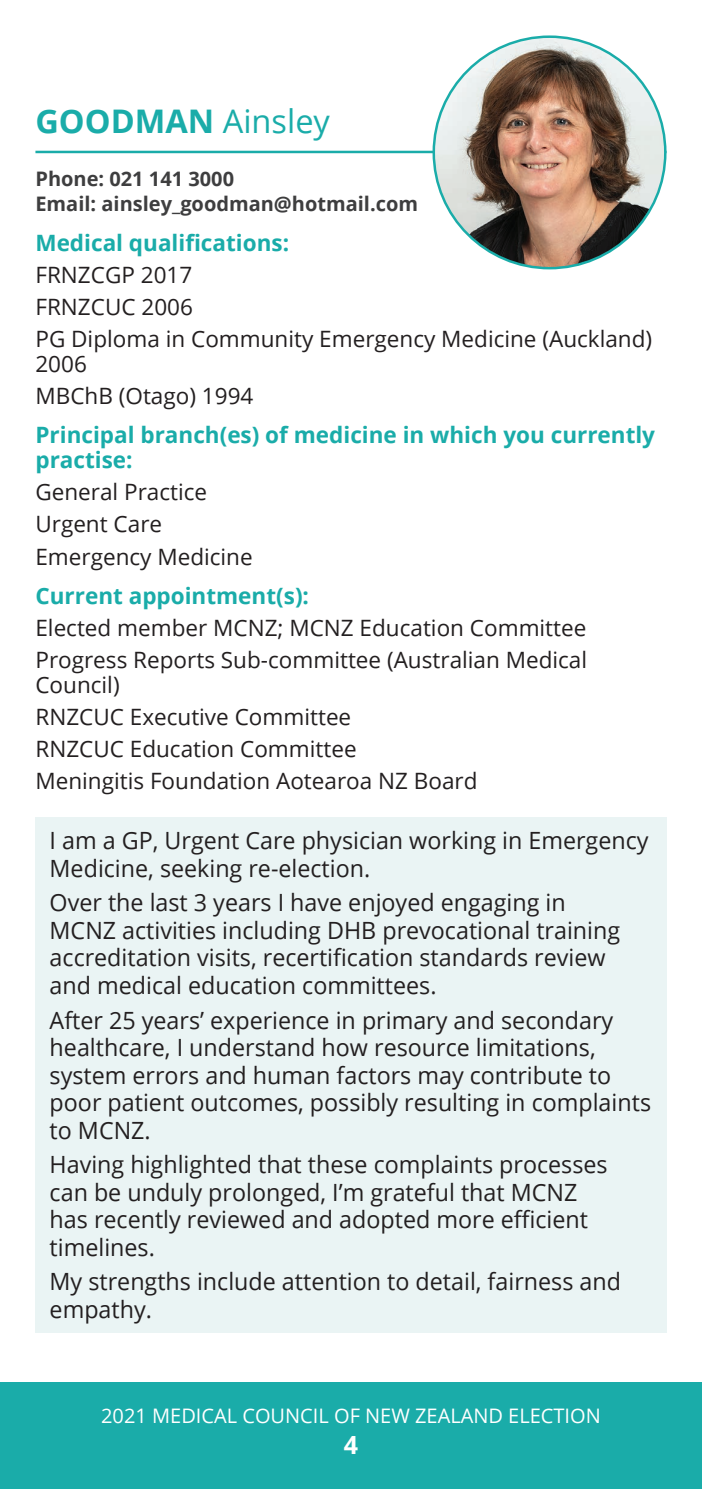
<style>
.page{position:relative;width:702px;height:1489px;background:#fff}
.page>*{position:absolute;margin:0;border:0;box-sizing:border-box;transform-origin:0 0}
.t1{font:700 32.5px "Open Sans";color:#1aaca9}
.t2{font:700 25px "Open Sans";color:#fff}
.t3{font:23.75px/27.5px "Open Sans";color:#231f20}
.t4{font:22.5px/32px "Open Sans";color:#231f20}
.t5{font:700 22.5px/25px "Open Sans";color:#1aaca9}
.t6{font:700 20px/25px "Open Sans";color:#3e3e3f}
.t7{font:20px "Open Sans";color:#fff}
.s1{font-weight:400}
</style>
<div class="page">
<div style="left:0;top:1382px;width:702px;height:106px;background:#1aaca9"></div>
<hr style="left:35px;top:151px;width:631px;height:2px;background:#1aaca9">
<div style="left:35px;top:817px;width:631px;height:514px;background:#eaf4f4"></div>
<img style="left:434px;top:37px;width:231px;height:231px;border-radius:116px">
<h1 class="t1" style="left:35px;top:98px;width:296px">GOODMAN <span class="s1">Ainsley</span></h1>
<p class="t6" style="left:35px;top:166px;width:384px">Phone: 021 141 3000<br>Email: ainsley_goodman@hotmail.com</p>
<p class="t5" style="left:35px;top:229px;width:255px">Medical qualifications:</p>
<p class="t4" style="left:35px;top:258px;width:618px">FRNZCGP 2017<br>FRNZCUC 2006<br>PG Diploma in Community Emergency Medicine (Auckland)</p>
<p class="t4" style="left:35px;top:347px;width:219px">2006<br>MBChB (Otago) 1994</p>
<p class="t5" style="left:35px;top:422px;width:621px">Principal branch(es) of medicine in which you currently practise:</p>
<p class="t4" style="left:35px;top:475px;width:219px">General Practice<br>Urgent Care<br>Emergency Medicine</p>
<p class="t5" style="left:35px;top:582px;width:275px">Current appointment(s):</p>
<p class="t4" style="left:35px;top:611px;width:553px">Elected member MCNZ; MCNZ Education Committee<br>Progress Reports Sub-committee (Australian Medical</p>
<p class="t4" style="left:35px;top:668px;width:443px">Council)<br>RNZCUC Executive Committee<br>RNZCUC Education Committee<br>Meningitis Foundation Aotearoa NZ Board</p>
<p class="t3" style="left:50px;top:826px;width:600px">I am a GP, Urgent Care physician working in Emergency<br>Medicine, seeking re-election.</p>
<p class="t3" style="left:50px;top:888px;width:572px">Over the last 3 years I have enjoyed engaging in MCNZ activities including DHB prevocational training accreditation visits, recertification standards review and medical education committees.</p>
<p class="t3" style="left:50px;top:1005px;width:603px">After 25 years’ experience in primary and secondary healthcare, I understand how resource limitations, system errors and human factors may contribute to poor patient outcomes, possibly resulting in complaints to MCNZ.</p>
<p class="t3" style="left:50px;top:1150px;width:559px">Having highlighted that these complaints processes can be unduly prolonged, I’m grateful that MCNZ has recently reviewed and adopted more efficient timelines.</p>
<p class="t3" style="left:50px;top:1267px;width:573px">My strengths include attention to detail, fairness and empathy.</p>
<p class="t7" style="left:101px;top:1401px;width:501px">2021 MEDICAL COUNCIL OF NEW ZEALAND ELECTION</p>
<p class="t2" style="left:344px;top:1426px;width:16px">4</p>
</div>
